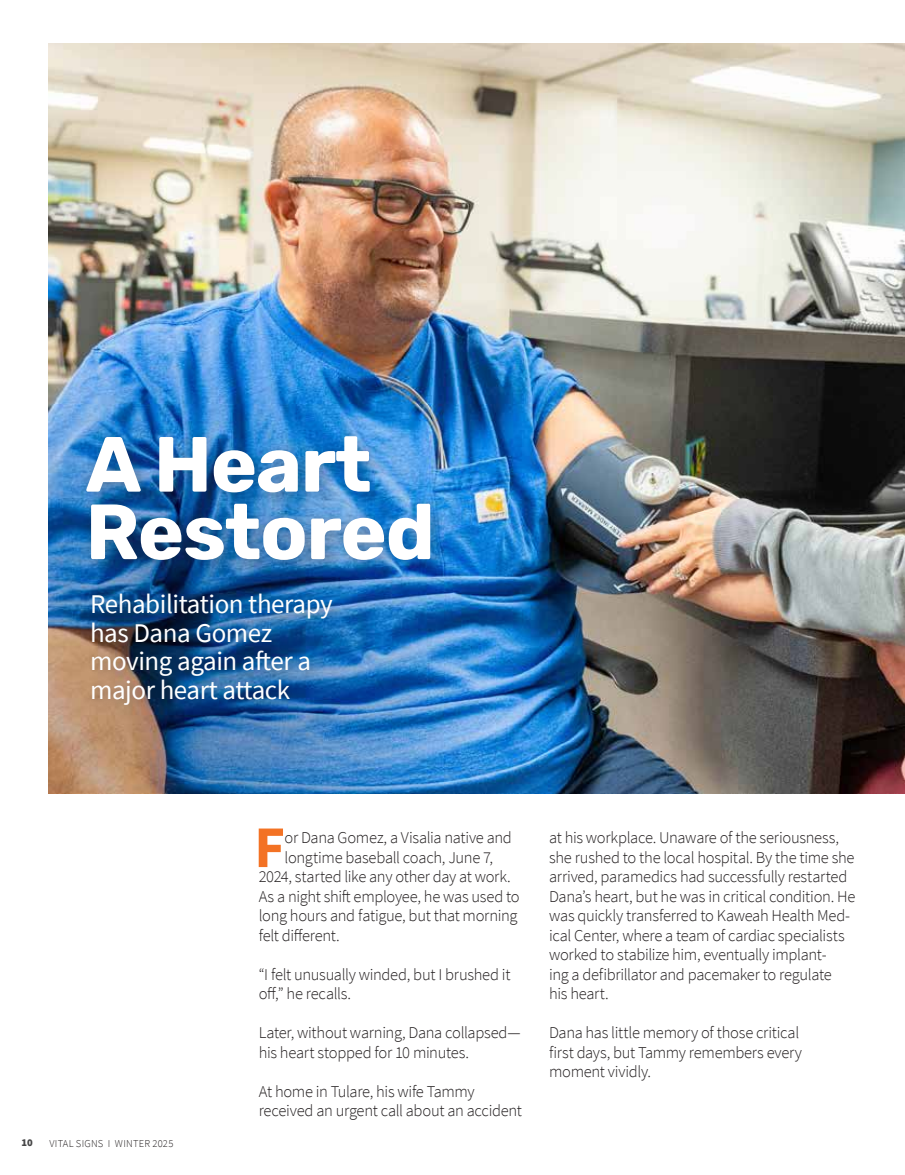
<style>
.page{position:relative;width:905px;height:1175px;background:#fff}
.page>*{position:absolute;margin:0;border:0;box-sizing:border-box;transform-origin:0 0}
.t1{font:300 78px/67.5px "Rubik";letter-spacing:-.015em;color:#fff}
.t2{font:700 59.1px "Source Sans Pro";color:#f37224}
.t3{font:27px/28.5px "Source Sans Pro";letter-spacing:-.015em;color:#fff}
.t4{font:300 16.5px/19.5px "Source Sans Pro";letter-spacing:-.02em;color:#231f20}
.t5{font:300 10.5px "Source Sans Pro";letter-spacing:.025em;color:#231f20}
.t6{font:900 10.5px "Source Sans Pro";color:#464647}
</style>
<div class="page">
<img style="left:49px;top:43px;width:855px;height:750px">
<div style="left:89px;top:438px;width:360px;height:140px;background:#231f20;opacity:.11"></div>
<div style="left:78px;top:426px;width:362px;height:143px;background:#231f20;opacity:.22"></div>
<div style="left:89px;top:591px;width:256px;height:125px;background:#231f20;opacity:.2"></div>
<div style="left:86px;top:587px;width:252px;height:123px;background:#231f20;opacity:.11"></div>
<h1 class="t1" style="left:86px;top:433px;width:351px">A Heart<br>Restored</h1>
<h3 class="t3" style="left:90px;top:589px;width:244px">Rehabilitation therapy has Dana Gomez moving again after a major heart attack</h3>
<p class="t6" style="left:21px;top:1135px;width:13px">10</p>
<p class="t5" style="left:49px;top:1137px;width:126px">VITAL SIGNS I WINTER 2025</p>
<h2 class="t2" style="left:254px;top:807px;width:32px">F</h2>
<p class="t4" style="left:284px;top:827px;width:229px">or Dana Gomez, a Visalia native and</p>
<p class="t4" style="left:284px;top:847px;width:210px">longtime baseball coach, June 7,</p>
<p class="t4" style="left:259px;top:867px;width:253px">2024, started like any other day at work.</p>
<p class="t4" style="left:259px;top:886px;width:262px">As a night shift employee, he was used to</p>
<p class="t4" style="left:259px;top:906px;width:260px">long hours and fatigue, but that morning</p>
<p class="t4" style="left:259px;top:925px;width:82px">felt different.</p>
<p class="t4" style="left:259px;top:964px;width:253px">“I felt unusually winded, but I brushed it off,” he recalls.</p>
<p class="t4" style="left:259px;top:1023px;width:263px">Later, without warning, Dana collapsed— his heart stopped for 10 minutes.</p>
<p class="t4" style="left:259px;top:1081px;width:265px">At home in Tulare, his wife Tammy received an urgent call about an accident</p>
<p class="t4" style="left:549px;top:828px;width:308px">at his workplace. Unaware of the seriousness, she rushed to the local hospital. By the time she arrived, paramedics had successfully restarted Dana’s heart, but he was in critical condition. He was quickly transferred to Kaweah Health Med&shy;ical Center, where a team of cardiac specialists worked to stabilize him, eventually implant-<br>ing a defibrillator and pacemaker to regulate<br>his heart.</p>
<p class="t4" style="left:549px;top:1023px;width:254px">Dana has little memory of those critical first days, but Tammy remembers every moment vividly.</p>
</div>
